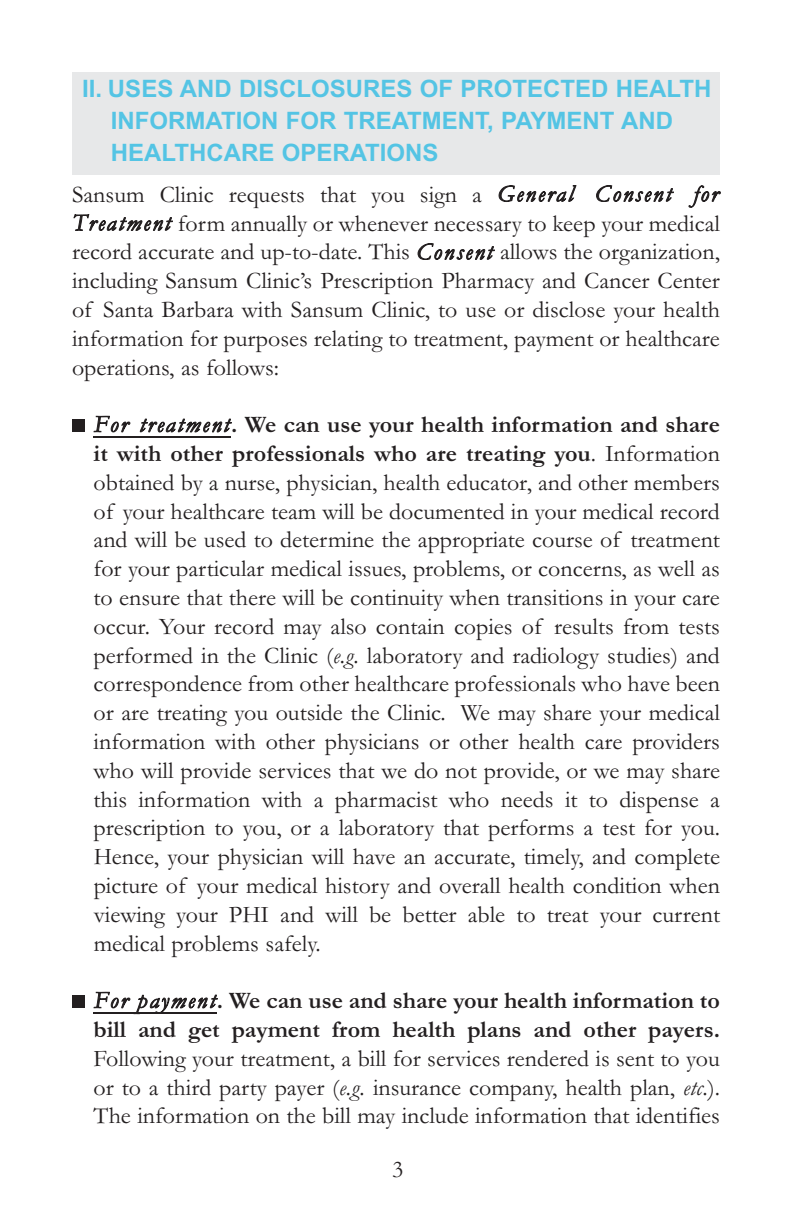
<style>
.page{position:relative;width:792px;height:1224px;background:#fff}
.page>*{position:absolute;margin:0;border:0;box-sizing:border-box;transform-origin:0 0}
.t1{font:24px/28.8px "Garamond";color:#231f20;text-align:justify}
.t2{font:700 24px/28.8px "Garamond";color:#231f20}
.t3{font:700 24px/32px "Arial";color:#54c4e4}
.s1{font-style:italic}
.s2{font-weight:700}
.s3{font-weight:400;font-style:italic}
</style>
<div class="page">
<hr style="left:94px;top:436px;width:137px;height:2px;background:#231f20">
<hr style="left:94px;top:1012px;width:123px;height:2px;background:#231f20">
<div style="left:72px;top:420px;width:12px;height:12px;background:#231f20"></div>
<div style="left:72px;top:996px;width:12px;height:12px;background:#231f20"></div>
<div style="left:72px;top:72px;width:648px;height:102px;background:#e7e8e9"></div>
<p class="t3" style="left:111px;top:73px;width:602px;text-indent:-29px">II. USES AND DISCLOSURES OF PROTECTED HEALTH<br>INFORMATION FOR TREATMENT, PAYMENT AND<br>HEALTHCARE OPERATIONS</p>
<p class="t1" style="left:72px;top:179px;width:650px">Sansum Clinic requests that you sign a <span class="s1">General Consent for Treatment</span> form annually or whenever necessary to keep your medical record accurate and up-to-date. This <span class="s1">Consent</span> allows the organization, including Sansum Clinic’s Prescription Pharmacy and Cancer Center of Santa Barbara with Sansum Clinic, to use or disclose your health information for purposes relating to treatment, payment or healthcare operations, as follows:</p>
<p class="t1" style="left:94px;top:409px;width:628px"><span class="s1">For treatment</span><span class="s2">. We can use your health information and share it with other professionals who are treating you</span>. Information obtained by a nurse, physician, health educator, and other members of your healthcare team will be documented in your medical record and will be used to determine the appropriate course of treatment for your particular medical issues, problems, or concerns, as well as to ensure that there will be continuity when transitions in your care occur. Your record may also contain copies of results from tests performed in the Clinic (<span class="s1">e.g.</span> laboratory and radiology studies) and correspondence from other healthcare professionals who have been or are treating you outside the Clinic. We may share your medical information with other physicians or other health care providers who will provide services that we do not provide, or we may share this information with a pharmacist who needs it to dispense a prescription to you, or a laboratory that performs a test for you.<br>Hence, your physician will have an accurate, timely, and complete picture of your medical history and overall health condition when viewing your PHI and will be better able to treat your current medical problems safely.</p>
<p class="t2" style="left:94px;top:985px;width:628px"><span class="s3">For payment</span>. We can use and share your health information to bill and get payment from health plans and other payers.</p>
<p class="t1" style="left:94px;top:1043px;width:628px">Following your treatment, a bill for services rendered is sent to you or to a third party payer (<span class="s1">e.g.</span> insurance company, health plan, <span class="s1">etc</span>.).<br>The information on the bill may include information that identifies</p>
<p class="t1" style="left:392px;top:1154px;width:13px">3</p>
</div>
